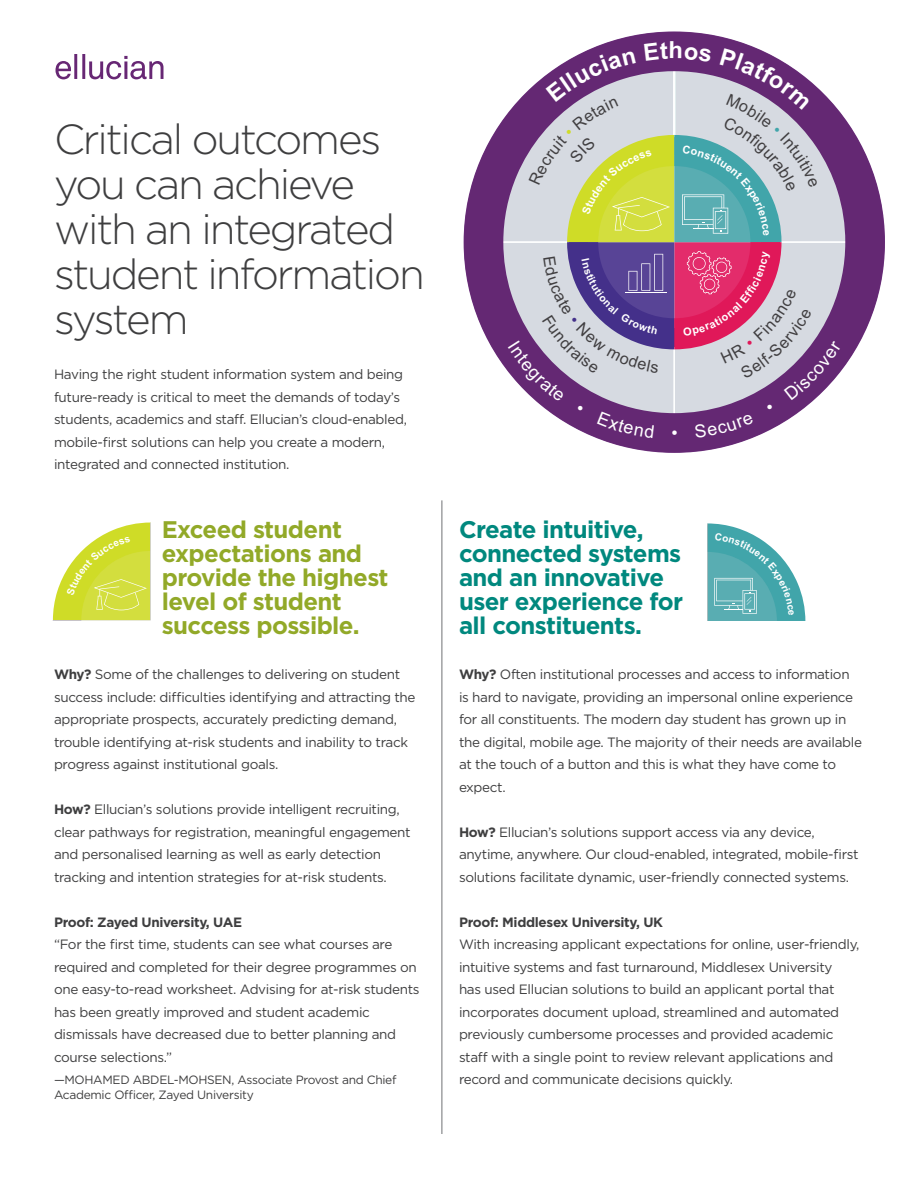
<style>
.page{position:relative;width:918px;height:1188px;background:#fff}
.page>*{position:absolute;margin:0;border:0;box-sizing:border-box;transform-origin:0 0}
.t1{font:300 42px/45px "Gotham";letter-spacing:-.05em;color:#3e3e3f}
.t2{font:700 24px/24px "Gotham";letter-spacing:-.025em;color:#00887e}
.t3{font:700 24px/24px "Gotham";letter-spacing:-.025em;color:#92a928}
.t4{font:18px "Arial";color:#fff}
.t5{font:13.5px/22.5px "Gotham";letter-spacing:-.025em;color:#3e3e3f}
.t6{font:700 13.5px "Gotham";letter-spacing:-.025em;color:#3e3e3f}
.t7{font:12px/15px "Gotham";letter-spacing:-.025em;color:#3e3e3f}
.s1{font-weight:700}
</style>
<div class="page">
<svg style="left:56px;top:54px;width:108px;height:25px"></svg>
<svg style="left:464px;top:32px;width:421px;height:420px"></svg>
<hr style="left:442px;top:500px;width:1px;height:634px;background:#707174">
<svg style="left:707px;top:523px;width:99px;height:98px"></svg>
<svg style="left:53px;top:522px;width:97px;height:99px"></svg>
<svg style="left:500px;top:42px;width:349px;height:396px"></svg>
<p class="t1" style="left:54px;top:116px;width:372px">Critical outcomes you can achieve with an integrated student information system</p>
<p class="t5" style="left:54px;top:363px;width:355px">Having the right student information system and being future-ready is critical to meet the demands of today’s students, academics and staff. Ellucian’s cloud-enabled, mobile-first solutions can help you create a modern, integrated and connected institution.</p>
<p class="t3" style="left:162px;top:518px;width:228px">Exceed student expectations and provide the highest level of student success possible.</p>
<p class="t5" style="left:54px;top:663px;width:363px"><span class="s1">Why?</span> Some of the challenges to delivering on student success include: difficulties identifying and attracting the appropriate prospects, accurately predicting demand, trouble identifying at-risk students and inability to track progress against institutional goals.</p>
<p class="t5" style="left:54px;top:798px;width:358px"><span class="s1">How?</span> Ellucian’s solutions provide intelligent recruiting, clear pathways for registration, meaningful engagement and personalised learning as well as early detection tracking and intention strategies for at-risk students.</p>
<p class="t6" style="left:54px;top:913px;width:190px">Proof: Zayed University, UAE</p>
<p class="t5" style="left:54px;top:933px;width:367px">“For the first time, students can see what courses are required and completed for their degree programmes on one easy-to-read worksheet. Advising for at-risk students has been greatly improved and student academic dismissals have decreased due to better planning and course selections.”</p>
<p class="t7" style="left:54px;top:1072px;width:344px">—MOHAMED ABDEL-MOHSEN, Associate Provost and Chief<br>Academic Officer, Zayed University</p>
<p class="t4" style="left:672px;top:421px;width:8px">•</p>
<p class="t2" style="left:459px;top:518px;width:226px">Create intuitive, connected systems and an innovative user experience for all constituents.</p>
<p class="t5" style="left:459px;top:663px;width:405px"><span class="s1">Why?</span> Often institutional processes and access to information is hard to navigate, providing an impersonal online experience for all constituents. The modern day student has grown up in the digital, mobile age. The majority of their needs are available at the touch of a button and this is what they have come to expect.</p>
<p class="t5" style="left:459px;top:821px;width:401px"><span class="s1">How?</span> Ellucian’s solutions support access via any device, anytime, anywhere. Our cloud-enabled, integrated, mobile-first solutions facilitate dynamic, user-friendly connected systems.</p>
<p class="t6" style="left:459px;top:913px;width:206px">Proof: Middlesex University, UK</p>
<p class="t5" style="left:459px;top:933px;width:402px">With increasing applicant expectations for online, user-friendly, intuitive systems and fast turnaround, Middlesex University<br>has used Ellucian solutions to build an applicant portal that incorporates document upload, streamlined and automated previously cumbersome processes and provided academic staff with a single point to review relevant applications and record and communicate decisions quickly.</p>
</div>
